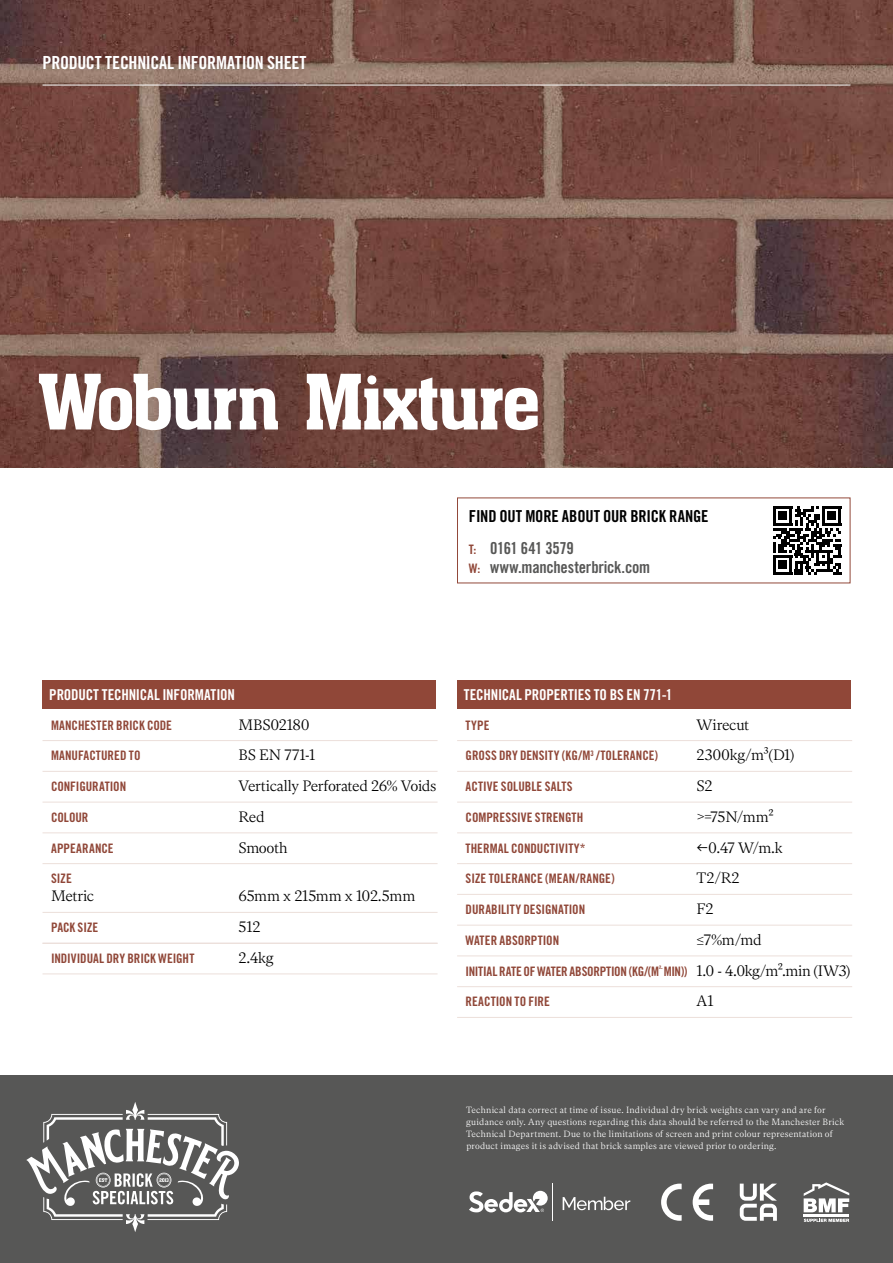
<style>
.page{position:relative;width:893px;height:1263px;background:#fff}
.page>*{position:absolute;margin:0;border:0;box-sizing:border-box;transform-origin:0 0}
.t1{font:700 75px "Aachen";letter-spacing:-.05em;color:#fff}
.t2{font:18px "Trade Gothic LT Pro Bd Cn 20";letter-spacing:-.015em;color:#fff}
.t3{font:16.5px/32.2px "Trade Gothic LT Pro Bd Cn 20";letter-spacing:-.015em;color:#000}
.t4{font:16.5px "Trade Gothic LT Pro Bd Cn 20";letter-spacing:-.015em;color:#575756}
.t5{font:300 15px "INDEPENDENT Text";letter-spacing:-.02em;color:#000}
.t6{font:15px "Trade Gothic LT Pro Bd Cn 20";letter-spacing:-.01em;color:#fff}
.t7{font:13.05px "Trade Gothic LT Pro Bd Cn 20";letter-spacing:-.005em;color:#904738}
.t8{font:13.05px "Trade Gothic LT Pro Bd Cn 20";letter-spacing:.015em;color:#904738}
.t9{font:300 9px/12px "INDEPENDENT Text";letter-spacing:.02em;color:#fff}
.s1{font-size:13.05px;color:#904738}
.s2{color:#575756}
.s3{font-family:"Trade Gothic LT Pro Bd Cn 20";font-weight:400;font-size:13.05px;color:#904738}
</style>
<div class="page">
<div style="left:43px;top:680px;width:393px;height:29px;background:#904738"></div>
<div style="left:457px;top:680px;width:393px;height:29px;background:#904738"></div>
<hr style="left:43px;top:740px;width:395px;height:1px;background:#ecdfda">
<hr style="left:43px;top:771px;width:395px;height:1px;background:#ecdfda">
<hr style="left:43px;top:802px;width:395px;height:1px;background:#ecdfda">
<hr style="left:43px;top:832px;width:395px;height:1px;background:#ecdfda">
<hr style="left:43px;top:863px;width:395px;height:1px;background:#ecdfda">
<hr style="left:43px;top:912px;width:395px;height:1px;background:#ecdfda">
<hr style="left:43px;top:943px;width:395px;height:1px;background:#ecdfda">
<hr style="left:43px;top:973px;width:395px;height:1px;background:#ecdfda">
<hr style="left:457px;top:740px;width:395px;height:1px;background:#ecdfda">
<hr style="left:457px;top:771px;width:395px;height:1px;background:#ecdfda">
<hr style="left:457px;top:802px;width:395px;height:1px;background:#ecdfda">
<hr style="left:457px;top:832px;width:395px;height:1px;background:#ecdfda">
<hr style="left:457px;top:863px;width:395px;height:1px;background:#ecdfda">
<hr style="left:457px;top:894px;width:395px;height:1px;background:#ecdfda">
<hr style="left:457px;top:925px;width:395px;height:1px;background:#ecdfda">
<hr style="left:457px;top:955px;width:395px;height:1px;background:#ecdfda">
<hr style="left:457px;top:986px;width:395px;height:1px;background:#ecdfda">
<hr style="left:457px;top:1017px;width:395px;height:1px;background:#ecdfda">
<img style="left:0;top:0;width:893px;height:468px">
<div style="left:0;top:1076px;width:893px;height:187px;background:#575756"></div>
<hr style="left:43px;top:85px;width:807px;height:1px;background:#fff">
<svg style="left:26px;top:1102px;width:213px;height:130px"></svg>
<svg style="left:773px;top:506px;width:68px;height:68px"></svg>
<div style="left:778px;top:561px;width:9px;height:8px;background:#000"></div>
<svg style="left:693px;top:1183px;width:20px;height:38px"></svg>
<svg style="left:661px;top:1183px;width:21px;height:38px"></svg>
<svg style="left:563px;top:1197px;width:67px;height:13px"></svg>
<hr style="left:553px;top:1183px;width:1px;height:38px;background:#fff">
<svg style="left:469px;top:1191px;width:79px;height:21px"></svg>
<hr style="left:804px;top:1214px;width:45px;height:3px;background:#fff">
<svg style="left:804px;top:1182px;width:45px;height:30px"></svg>
<svg style="left:804px;top:1219px;width:45px;height:3px"></svg>
<svg style="left:740px;top:1183px;width:37px;height:38px"></svg>
<h2 class="t2" style="left:43px;top:51px;width:266px">PRODUCT TECHNICAL INFORMATION SHEET</h2>
<h1 class="t1" style="left:38px;top:347px;width:504px">Woburn Mixture</h1>
<h3 class="t3" style="left:469px;top:499px;width:241px">FIND OUT MORE ABOUT OUR BRICK RANGE<br><span class="s1">T:</span> <span class="s2">0161 641 3579</span></h3>
<h3 class="t4" style="left:469px;top:557px;width:183px"><span class="s1">W:</span> www.manchesterbrick.com</h3>
<h3 class="t6" style="left:49px;top:685px;width:187px">PRODUCT TECHNICAL INFORMATION</h3>
<h3 class="t6" style="left:464px;top:685px;width:210px">TECHNICAL PROPERTIES TO BS EN 771-1</h3>
<h3 class="t7" style="left:51px;top:717px;width:123px">MANCHESTER BRICK CODE</h3>
<h3 class="t5" style="left:239px;top:715px;width:73px">MBS02180</h3>
<h3 class="t7" style="left:51px;top:748px;width:91px">MANUFACTURED TO</h3>
<h3 class="t5" style="left:239px;top:746px;width:78px">BS EN 771-1</h3>
<h3 class="t7" style="left:51px;top:778px;width:77px">CONFIGURATION</h3>
<h3 class="t5" style="left:239px;top:777px;width:199px">Vertically Perforated 26% Voids</h3>
<h3 class="t7" style="left:51px;top:809px;width:39px">COLOUR</h3>
<h3 class="t5" style="left:239px;top:807px;width:27px">Red</h3>
<h3 class="t8" style="left:51px;top:840px;width:64px">APPEARANCE</h3>
<h3 class="t5" style="left:239px;top:838px;width:51px">Smooth</h3>
<h3 class="t7" style="left:51px;top:871px;width:22px">SIZE</h3>
<h3 class="t5" style="left:51px;top:887px;width:45px">Metric</h3>
<h3 class="t5" style="left:239px;top:887px;width:178px">65mm x 215mm x 102.5mm</h3>
<h3 class="t7" style="left:51px;top:919px;width:49px">PACK SIZE</h3>
<h3 class="t5" style="left:239px;top:918px;width:24px">512</h3>
<h3 class="t7" style="left:51px;top:950px;width:145px">INDIVIDUAL DRY BRICK WEIGHT</h3>
<h3 class="t5" style="left:239px;top:949px;width:37px">2.4kg</h3>
<h3 class="t7" style="left:466px;top:717px;width:25px">TYPE</h3>
<h3 class="t5" style="left:697px;top:715px;width:54px">Wirecut</h3>
<h3 class="t7" style="left:466px;top:748px;width:194px">GROSS DRY DENSITY (KG/M<sup>3</sup> /TOLERANCE)</h3>
<h3 class="t5" style="left:697px;top:746px;width:99px">2300kg/m³(D1)</h3>
<h3 class="t7" style="left:466px;top:778px;width:108px">ACTIVE SOLUBLE SALTS</h3>
<h3 class="t5" style="left:697px;top:777px;width:18px">S2</h3>
<h3 class="t7" style="left:466px;top:809px;width:119px">COMPRESSIVE STRENGTH</h3>
<h3 class="t5" style="left:697px;top:807px;width:79px">&gt;=75N/mm²</h3>
<h3 class="t7" style="left:466px;top:840px;width:121px">THERMAL CONDUCTIVITY*</h3>
<h3 class="t5" style="left:697px;top:838px;width:87px">&lt;-0.47 W/m.k</h3>
<h3 class="t7" style="left:466px;top:871px;width:151px">SIZE TOLERANCE (MEAN/RANGE)</h3>
<h3 class="t5" style="left:697px;top:869px;width:45px">T2/R2</h3>
<h3 class="t7" style="left:466px;top:901px;width:121px">DURABILITY DESIGNATION</h3>
<h3 class="t5" style="left:697px;top:900px;width:19px">F2</h3>
<h3 class="t7" style="left:466px;top:932px;width:95px">WATER ABSORPTION</h3>
<h3 class="t5" style="left:697px;top:931px;width:66px">≤7%m/md</h3>
<h3 class="t7" style="left:466px;top:963px;width:199px">INITIAL RATE OF WATER ABSORPTION (KG/(M<sup>².</sup></h3>
<h3 class="t5" style="left:664px;top:961px;width:188px"><span class="s3">MIN))</span> 1.0 - 4.0kg/m².min (IW3)</h3>
<h3 class="t7" style="left:466px;top:994px;width:86px">REACTION TO FIRE</h3>
<h3 class="t5" style="left:697px;top:992px;width:18px">A1</h3>
<p class="t9" style="left:466px;top:1104px;width:380px">Technical data correct at time of issue. Individual dry brick weights can vary and are for guidance only. Any questions regarding this data should be referred to the Manchester Brick Technical Department. Due to the limitations of screen and print colour representation of product images it is advised that brick samples are viewed prior to ordering.</p>
</div>
